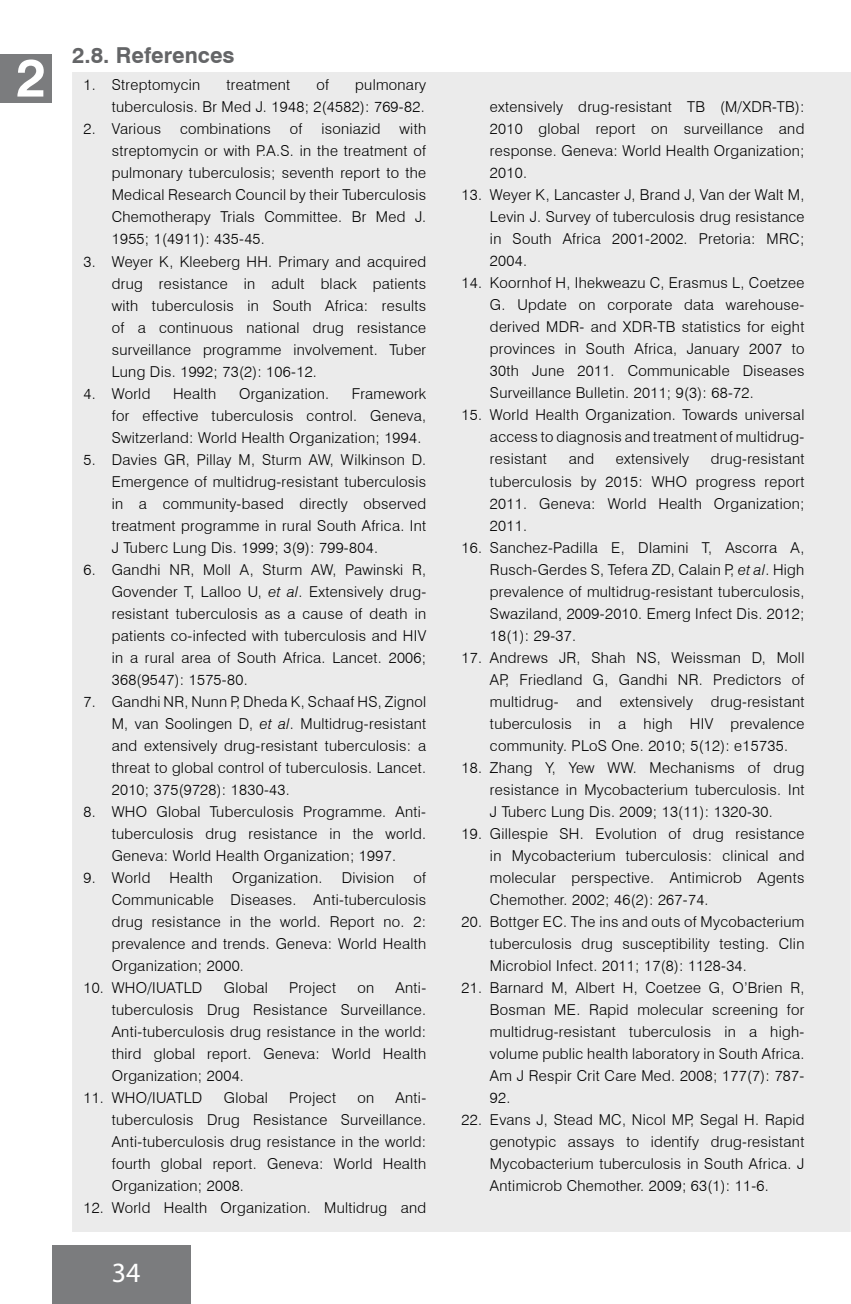
<style>
.page{position:relative;width:851px;height:1304px;background:#fff}
.page>*{position:absolute;margin:0;border:0;box-sizing:border-box;transform-origin:0 0}
.t1{font:700 53px "Swiss 721 BT";color:#fff}
.t2{font:28px "Myriad Pro";color:#fff}
.t3{font:700 22px "Swiss 721 BT";color:#646567}
.t4{font:300 15px/22px "Swiss 721 BT";letter-spacing:.02em;color:#000;text-align:justify}
.s1{font-style:italic}
</style>
<div class="page">
<div style="left:52px;top:1245px;width:139px;height:58px;background:#7b7c7e"></div>
<div style="left:0;top:54px;width:51px;height:48px;background:#7b7c7e"></div>
<div style="left:72px;top:72px;width:778px;height:1160px;background:#ebebeb"></div>
<h1 class="t1" style="left:16px;top:46px;width:32px">2</h1>
<h3 class="t3" style="left:72px;top:42px;width:164px">2.8. References</h3>
<p class="t4" style="left:83px;top:74px;width:118px">1. Streptomycin</p>
<p class="t4" style="left:226px;top:74px;width:65px">treatment</p>
<p class="t4" style="left:316px;top:74px;width:14px">of</p>
<p class="t4" style="left:112px;top:74px;width:316px;text-align:right">pulmonary<br>tuberculosis. Br Med J. 1948; 2(4582): 769-82.</p>
<p class="t4" style="left:83px;top:118px;width:79px">2. Various</p>
<p class="t4" style="left:180px;top:118px;width:92px">combinations</p>
<p class="t4" style="left:290px;top:118px;width:14px">of</p>
<p class="t4" style="left:321px;top:118px;width:61px">isoniazid</p>
<p class="t4" style="left:112px;top:118px;width:316px;text-indent:288px">with streptomycin or with P.A.S. in the treatment of pulmonary tuberculosis; seventh report to the Medical Research Council by their Tuberculosis Chemotherapy Trials Committee. Br Med J.<br>1955; 1(4911): 435-45.</p>
<p class="t4" style="left:112px;top:250px;width:316px;text-indent:-28px">3. Weyer K, Kleeberg HH. Primary and acquired drug resistance in adult black patients with tuberculosis in South Africa: results of a continuous national drug resistance surveillance programme involvement. Tuber Lung Dis. 1992; 73(2): 106-12.</p>
<p class="t4" style="left:83px;top:382px;width:68px">4. World</p>
<p class="t4" style="left:173px;top:382px;width:45px">Health</p>
<p class="t4" style="left:239px;top:382px;width:92px">Organization.</p>
<p class="t4" style="left:112px;top:382px;width:316px;text-indent:240px">Framework for effective tuberculosis control. Geneva, Switzerland: World Health Organization; 1994.</p>
<p class="t4" style="left:112px;top:448px;width:316px;text-indent:-28px">5. Davies GR, Pillay M, Sturm AW, Wilkinson D.<br>Emergence of multidrug-resistant tuberculosis in a community-based directly observed treatment programme in rural South Africa. Int J Tuberc Lung Dis. 1999; 3(9): 799-804.</p>
<p class="t4" style="left:112px;top:558px;width:316px;text-indent:-28px">6. Gandhi NR, Moll A, Sturm AW, Pawinski R, Govender T, Lalloo U, <span class="s1">et al</span>. Extensively drug&shy;resistant tuberculosis as a cause of death in patients co-infected with tuberculosis and HIV in a rural area of South Africa. Lancet. 2006; 368(9547): 1575-80.</p>
<p class="t4" style="left:112px;top:690px;width:316px;text-indent:-28px">7. Gandhi NR, Nunn P, Dheda K, Schaaf HS, Zignol M, van Soolingen D, <span class="s1">et al</span>. Multidrug-resistant and extensively drug-resistant tuberculosis: a threat to global control of tuberculosis. Lancet.<br>2010; 375(9728): 1830-43.</p>
<p class="t4" style="left:112px;top:800px;width:316px;text-indent:-28px">8. WHO Global Tuberculosis Programme. Anti&shy;tuberculosis drug resistance in the world.<br>Geneva: World Health Organization; 1997.</p>
<p class="t4" style="left:83px;top:866px;width:68px">9. World</p>
<p class="t4" style="left:170px;top:866px;width:45px">Health</p>
<p class="t4" style="left:232px;top:866px;width:92px">Organization.</p>
<p class="t4" style="left:341px;top:866px;width:54px">Division</p>
<p class="t4" style="left:112px;top:866px;width:316px;text-indent:302px">of Communicable Diseases. Anti-tuberculosis drug resistance in the world. Report no. 2: prevalence and trends. Geneva: World Health Organization; 2000.</p>
<p class="t4" style="left:83px;top:976px;width:120px">10. WHO/IUATLD</p>
<p class="t4" style="left:224px;top:976px;width:45px">Global</p>
<p class="t4" style="left:289px;top:976px;width:48px">Project</p>
<p class="t4" style="left:357px;top:976px;width:18px">on</p>
<p class="t4" style="left:112px;top:976px;width:316px;text-indent:284px">Anti&shy;tuberculosis Drug Resistance Surveillance.<br>Anti-tuberculosis drug resistance in the world: third global report. Geneva: World Health Organization; 2004.</p>
<p class="t4" style="left:83px;top:1086px;width:120px">11. WHO/IUATLD</p>
<p class="t4" style="left:224px;top:1086px;width:45px">Global</p>
<p class="t4" style="left:289px;top:1086px;width:48px">Project</p>
<p class="t4" style="left:357px;top:1086px;width:18px">on</p>
<p class="t4" style="left:112px;top:1086px;width:316px;text-indent:284px">Anti&shy;tuberculosis Drug Resistance Surveillance.<br>Anti-tuberculosis drug resistance in the world: fourth global report. Geneva: World Health Organization; 2008.</p>
<p class="t4" style="left:83px;top:1196px;width:344px">12. World Health Organization. Multidrug and</p>
<h2 class="t2" style="left:112px;top:1255px;width:30px">34</h2>
<p class="t4" style="left:490px;top:96px;width:316px">extensively drug-resistant TB (M/XDR-TB):<br>2010 global report on surveillance and response. Geneva: World Health Organization; 2010.</p>
<p class="t4" style="left:490px;top:184px;width:316px;text-indent:-28px">13. Weyer K, Lancaster J, Brand J, Van der Walt M, Levin J. Survey of tuberculosis drug resistance in South Africa 2001-2002. Pretoria: MRC; 2004.</p>
<p class="t4" style="left:490px;top:272px;width:316px;text-indent:-28px">14. Koornhof H, Ihekweazu C, Erasmus L, Coetzee G. Update on corporate data warehouse&shy;derived MDR- and XDR-TB statistics for eight provinces in South Africa, January 2007 to 30th June 2011. Communicable Diseases Surveillance Bulletin. 2011; 9(3): 68-72.</p>
<p class="t4" style="left:490px;top:404px;width:316px;text-indent:-28px">15. World Health Organization. Towards universal access to diagnosis and treatment of multidrug&shy;resistant</p>
<p class="t4" style="left:490px;top:448px;width:316px;text-indent:221px">drug-resistant tuberculosis by 2015: WHO progress report 2011. Geneva: World Health Organization; 2011.</p>
<p class="t4" style="left:490px;top:536px;width:316px;text-indent:-28px">16. Sanchez-Padilla E, Dlamini T, Ascorra A, Rusch-Gerdes S, Tefera ZD, Calain P, <span class="s1">et al</span>. High prevalence of multidrug-resistant tuberculosis, Swaziland, 2009-2010. Emerg Infect Dis. 2012; 18(1): 29-37.</p>
<p class="t4" style="left:490px;top:646px;width:316px;text-indent:-28px">17. Andrews JR, Shah NS, Weissman D, Moll AP, Friedland G, Gandhi NR. Predictors of multidrug- and extensively drug-resistant tuberculosis in a high HIV prevalence community. PLoS One. 2010; 5(12): e15735.</p>
<p class="t4" style="left:490px;top:756px;width:316px;text-indent:-28px">18. Zhang Y, Yew WW. Mechanisms of drug resistance in Mycobacterium tuberculosis. Int J Tuberc Lung Dis. 2009; 13(11): 1320-30.</p>
<p class="t4" style="left:490px;top:822px;width:316px;text-indent:-28px">19. Gillespie SH. Evolution of drug resistance in Mycobacterium tuberculosis: clinical and molecular perspective. Antimicrob Agents Chemother. 2002; 46(2): 267-74.</p>
<p class="t4" style="left:490px;top:910px;width:316px;text-indent:-28px">20. Bottger EC. The ins and outs of Mycobacterium tuberculosis drug susceptibility testing. Clin Microbiol Infect. 2011; 17(8): 1128-34.</p>
<p class="t4" style="left:490px;top:976px;width:316px;text-indent:-28px">21. Barnard M, Albert H, Coetzee G, O’Brien R, Bosman ME. Rapid molecular screening for multidrug-resistant tuberculosis in a high&shy;volume public health laboratory in South Africa.<br>Am J Respir Crit Care Med. 2008; 177(7): 787- 92.</p>
<p class="t4" style="left:490px;top:1108px;width:316px;text-indent:-28px">22. Evans J, Stead MC, Nicol MP, Segal H. Rapid genotypic assays to identify drug-resistant Mycobacterium tuberculosis in South Africa. J Antimicrob Chemother. 2009; 63(1): 11-6.</p>
<p class="t4" style="left:568px;top:448px;width:27px">and</p>
<p class="t4" style="left:615px;top:448px;width:75px">extensively</p>
</div>
